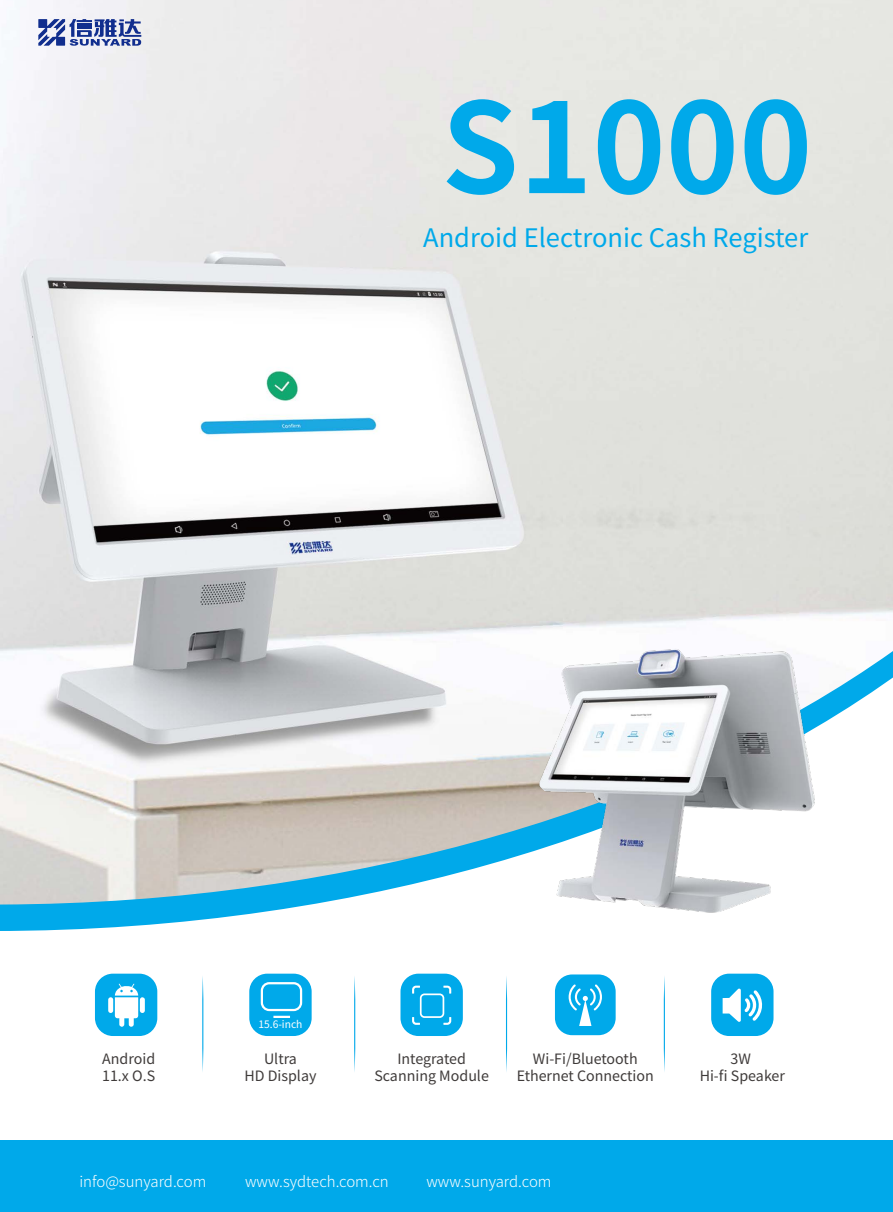
<style>
.page{position:relative;width:893px;height:1212px;background:#fff}
.page>*{position:absolute;margin:0;border:0;box-sizing:border-box;transform-origin:0 0}
.t1{font:700 124.5px "Source Han Sans SC";color:#00a9ea}
.t2{font:25.5px "Source Han Sans SC";color:#00a9ea}
.t3{font:300 15px "Source Han Sans SC";color:#fff}
.t4{font:14.25px/17.1px "Source Han Sans SC";color:#3f3b3a;text-align:center}
.t5{font:10.2px "Source Han Sans SC";color:#fff}
</style>
<div class="page">
<svg style="left:0;top:904px;width:314px;height:27px;fill:#00a9ea"></svg>
<img style="left:0;top:0;width:893px;height:904px">
<svg style="left:38px;top:19px;width:103px;height:27px"></svg>
<div style="left:0;top:1140px;width:893px;height:72px;background:#00a9ea"></div>
<svg style="left:202px;top:976px;width:2px;height:96px"></svg>
<svg style="left:354px;top:976px;width:2px;height:96px"></svg>
<svg style="left:506px;top:976px;width:1px;height:96px"></svg>
<svg style="left:663px;top:976px;width:2px;height:96px"></svg>
<svg style="left:400px;top:974px;width:63px;height:62px"></svg>
<div style="left:401px;top:974px;width:61px;height:61px;background:#00a9ea;border-radius:17px"></div>
<svg style="left:95px;top:974px;width:62px;height:62px"></svg>
<div style="left:96px;top:974px;width:60px;height:61px;background:#00a9ea;border-radius:17px"></div>
<svg style="left:108px;top:983px;width:37px;height:44px"></svg>
<div style="left:555px;top:974px;width:61px;height:61px;background:#00a9ea;border-radius:17px"></div>
<svg style="left:569px;top:984px;width:33px;height:42px"></svg>
<svg style="left:711px;top:974px;width:62px;height:62px"></svg>
<div style="left:712px;top:974px;width:61px;height:61px;background:#00a9ea;border-radius:17px"></div>
<svg style="left:249px;top:974px;width:63px;height:62px"></svg>
<div style="left:250px;top:974px;width:61px;height:61px;background:#00a9ea;border-radius:17px"></div>
<div style="left:261px;top:982px;width:41px;height:29px;border:2px solid #fff;border-radius:7px"></div>
<svg style="left:273px;top:1016px;width:17px;height:2px"></svg>
<svg style="left:412px;top:985px;width:39px;height:40px"></svg>
<div style="left:420px;top:993px;width:24px;height:25px;border:2px solid #fff;border-radius:4px"></div>
<img style="left:531px;top:636px;width:307px;height:277px">
<svg style="left:723px;top:988px;width:40px;height:34px"></svg>
<h1 class="t1" style="left:441px;top:77px;width:373px">S1000</h1>
<h2 class="t2" style="left:423px;top:223px;width:387px">Android Electronic Cash Register</h2>
<p class="t5" style="left:258px;top:1018px;width:46px">15.6-inch</p>
<p class="t4" style="left:102px;top:1050px;width:55px;text-align:left">Android<br>11.x O.S</p>
<p class="t4" style="left:244px;top:1050px;width:74px">Ultra<br>HD Display</p>
<p class="t4" style="left:374px;top:1050px;width:116px">Integrated<br>Scanning Module</p>
<p class="t4" style="left:517px;top:1050px;width:139px">Wi-Fi/Bluetooth<br>Ethernet Connection</p>
<p class="t4" style="left:700px;top:1050px;width:87px">3W<br>Hi-fi Speaker</p>
<p class="t3" style="left:79px;top:1172px;width:128px">info@sunyard.com</p>
<p class="t3" style="left:245px;top:1172px;width:145px">www.sydtech.com.cn</p>
<p class="t3" style="left:426px;top:1172px;width:127px">www.sunyard.com</p>
</div>
